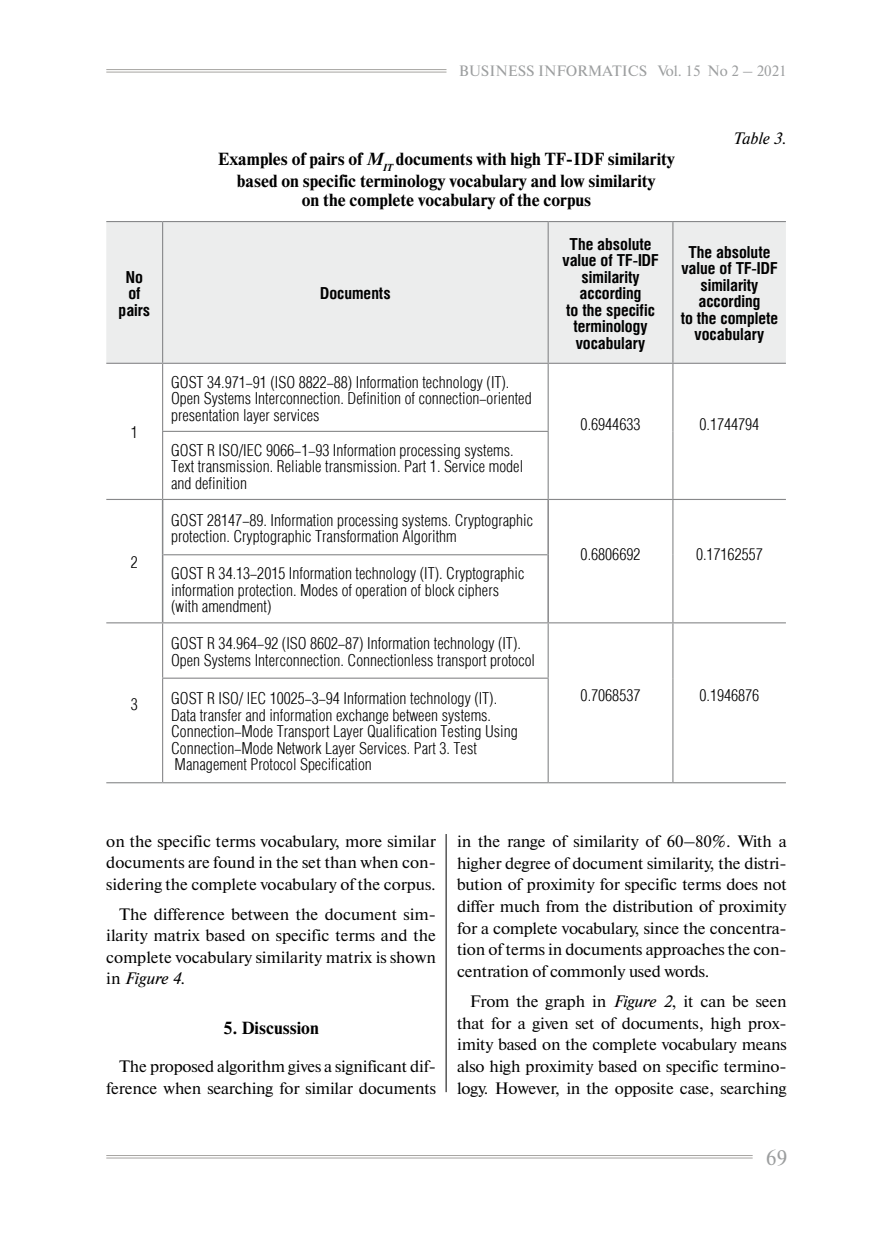
<style>
.page{position:relative;width:893px;height:1234px;background:#fff}
.page>*{position:absolute;margin:0;border:0;box-sizing:border-box;transform-origin:0 0}
.t1{font:21px "Newton C";color:#9c9e9f}
.ТАБЛИЦА_текст{font:300 16.5px/16.5px "Helios Cond";color:#000}
.ТЕКСТ{font:16.5px/21.6px "Newton C";letter-spacing:-.01em;color:#000;text-align:justify}
.Текст_табл_узкий{font:700 16.5px/16.5px "Helios Cond";color:#000;text-align:center}
.Подзаголовок{font:700 16.5px/19.5px "Newton C";color:#000;text-align:center}
.ТАБЛИЦА_слово{font:italic 16.5px "Newton";color:#000}
.t2{font:15px "Newton C";color:#9c9e9f}
.s1{font-style:italic}
</style>
<div class="page">
<hr style="left:106px;top:69px;width:340px;height:1px;background:#a6a4a1">
<hr style="left:106px;top:72px;width:340px;height:1px;background:#a6a4a1">
<hr style="left:106px;top:1154px;width:647px;height:1px;background:#a6a4a1">
<hr style="left:106px;top:1157px;width:647px;height:1px;background:#a6a4a1">
<hr style="left:446px;top:833px;width:1px;height:258px;background:#000">
<div style="left:106px;top:222px;width:680px;height:140px;background:#eceded"></div>
<hr style="left:106px;top:221px;width:57px;height:1px;background:#87888a">
<hr style="left:163px;top:221px;width:385px;height:1px;background:#87888a">
<hr style="left:162px;top:222px;width:1px;height:140px;background:#87888a">
<hr style="left:548px;top:221px;width:125px;height:1px;background:#87888a">
<hr style="left:548px;top:222px;width:1px;height:140px;background:#87888a">
<hr style="left:673px;top:221px;width:113px;height:1px;background:#87888a">
<hr style="left:672px;top:222px;width:1px;height:140px;background:#87888a">
<hr style="left:106px;top:362px;width:57px;height:2px;background:#87888a">
<hr style="left:163px;top:362px;width:385px;height:2px;background:#87888a">
<hr style="left:162px;top:364px;width:1px;height:66px;background:#87888a">
<hr style="left:548px;top:362px;width:125px;height:2px;background:#87888a">
<hr style="left:548px;top:364px;width:1px;height:66px;background:#87888a">
<hr style="left:673px;top:362px;width:113px;height:2px;background:#87888a">
<hr style="left:672px;top:364px;width:1px;height:67px;background:#87888a">
<hr style="left:672px;top:431px;width:1px;height:68px;background:#87888a">
<hr style="left:162px;top:432px;width:1px;height:67px;background:#87888a">
<hr style="left:548px;top:432px;width:1px;height:67px;background:#87888a">
<hr style="left:106px;top:499px;width:57px;height:1px;background:#87888a">
<hr style="left:548px;top:499px;width:125px;height:1px;background:#87888a">
<hr style="left:673px;top:499px;width:113px;height:1px;background:#87888a">
<hr style="left:672px;top:500px;width:1px;height:54px;background:#87888a">
<hr style="left:672px;top:554px;width:1px;height:68px;background:#87888a">
<hr style="left:106px;top:622px;width:57px;height:1px;background:#87888a">
<hr style="left:106px;top:782px;width:57px;height:1px;background:#87888a">
<hr style="left:162px;top:623px;width:1px;height:54px;background:#87888a">
<hr style="left:548px;top:622px;width:125px;height:1px;background:#87888a">
<hr style="left:548px;top:623px;width:1px;height:54px;background:#87888a">
<hr style="left:673px;top:622px;width:113px;height:1px;background:#87888a">
<hr style="left:672px;top:623px;width:1px;height:55px;background:#87888a">
<hr style="left:672px;top:678px;width:1px;height:104px;background:#87888a">
<hr style="left:548px;top:782px;width:125px;height:1px;background:#87888a">
<hr style="left:673px;top:782px;width:113px;height:1px;background:#87888a">
<hr style="left:162px;top:678px;width:1px;height:104px;background:#87888a">
<hr style="left:548px;top:678px;width:1px;height:104px;background:#87888a">
<hr style="left:163px;top:782px;width:385px;height:1px;background:#87888a">
<hr style="left:162px;top:500px;width:1px;height:54px;background:#87888a">
<hr style="left:547px;top:500px;width:2px;height:54px;background:#87888a">
<hr style="left:162px;top:554px;width:1px;height:68px;background:#87888a">
<hr style="left:547px;top:554px;width:2px;height:68px;background:#87888a">
<hr style="left:162px;top:430px;width:387px;height:2px;background:#87888a">
<hr style="left:163px;top:499px;width:385px;height:1px;background:#87888a">
<hr style="left:163px;top:554px;width:384px;height:1px;background:#87888a">
<hr style="left:163px;top:622px;width:385px;height:1px;background:#87888a">
<hr style="left:162px;top:677px;width:387px;height:1px;background:#87888a">
<p class="t2" style="left:459px;top:62px;width:329px">BUSINESS INFORMATICS Vol. 15 No 2 – 2021</p>
<p class="Текст_табл_узкий" style="left:119px;top:268px;width:33px">No of pairs</p>
<p class="ТАБЛИЦА_текст" style="left:131px;top:424px;width:9px">1</p>
<p class="ТАБЛИЦА_текст" style="left:131px;top:553px;width:9px">2</p>
<p class="ТАБЛИЦА_текст" style="left:131px;top:695px;width:9px">3</p>
<p class="Подзаголовок" style="left:218px;top:149px;width:459px">Examples of pairs of <span class="s1">M</span><sub>IT</sub> documents with high TF-IDF similarity</p>
<p class="Подзаголовок" style="left:237px;top:171px;width:420px">based on specific terminology vocabulary and low similarity on the complete vocabulary of the corpus</p>
<p class="ТАБЛИЦА_слово" style="left:733px;top:127px;width:55px">Table 3.</p>
<p class="Текст_табл_узкий" style="left:320px;top:284px;width:72px">Documents</p>
<p class="ТАБЛИЦА_текст" style="left:171px;top:373px;width:362px">GOST 34.971-91 (ISO 8822-88) Information technology (IT).<br>Open Systems Interconnection. Definition of connection-oriented presentation layer services</p>
<p class="ТАБЛИЦА_текст" style="left:171px;top:441px;width:354px">GOST R ISO/IEC 9066-1-93 Information processing systems.<br>Text transmission. Reliable transmission. Part 1. Service model and definition</p>
<p class="ТАБЛИЦА_текст" style="left:171px;top:511px;width:363px">GOST 28147-89. Information processing systems. Cryptographic protection. Cryptographic Transformation Algorithm</p>
<p class="ТАБЛИЦА_текст" style="left:171px;top:565px;width:355px">GOST R 34.13-2015 Information technology (IT). Cryptographic information protection. Modes of operation of block ciphers (with amendment)</p>
<p class="Текст_табл_узкий" style="left:562px;top:235px;width:98px">The absolute value of TF-IDF similarity according<br>to the specific terminology</p>
<p class="Текст_табл_узкий" style="left:576px;top:334px;width:71px">vocabulary</p>
<p class="Текст_табл_узкий" style="left:681px;top:243px;width:99px">The absolute value of TF-IDF similarity according<br>to the complete vocabulary</p>
<p class="ТАБЛИЦА_текст" style="left:581px;top:415px;width:61px">0.6944633</p>
<p class="ТАБЛИЦА_текст" style="left:699px;top:415px;width:61px">0.1744794</p>
<p class="ТАБЛИЦА_текст" style="left:581px;top:545px;width:61px">0.6806692</p>
<p class="ТАБЛИЦА_текст" style="left:696px;top:545px;width:68px">0.17162557</p>
<p class="ТАБЛИЦА_текст" style="left:171px;top:634px;width:365px">GOST R 34.964-92 (ISO 8602-87) Information technology (IT).<br>Open Systems Interconnection. Connectionless transport protocol</p>
<p class="ТАБЛИЦА_текст" style="left:171px;top:690px;width:328px">GOST R ISO/ IEC 10025-3-94 Information technology (IT).</p>
<p class="ТАБЛИЦА_текст" style="left:581px;top:687px;width:61px">0.7068537</p>
<p class="ТАБЛИЦА_текст" style="left:699px;top:687px;width:61px">0.1946876</p>
<p class="ТАБЛИЦА_текст" style="left:171px;top:706px;width:348px">Data transfer and information exchange between systems.<br>Connection-Mode Transport Layer Qualification Testing Using Connection-Mode Network Layer Services. Part 3. Test Management Protocol Specification</p>
<p class="ТЕКСТ" style="left:106px;top:830px;width:331px">on the specific terms vocabulary, more similar documents are found in the set than when con&shy;sidering the complete vocabulary of the corpus.</p>
<p class="ТЕКСТ" style="left:106px;top:903px;width:331px;text-indent:13px">The difference between the document sim&shy;ilarity matrix based on specific terms and the complete vocabulary similarity matrix is shown in <span class="s1">Figure 4</span>.</p>
<p class="Подзаголовок" style="left:223px;top:1017px;width:97px">5. Discussion</p>
<p class="ТЕКСТ" style="left:106px;top:1055px;width:331px;text-align:right">The proposed algorithm gives a significant dif&shy;ference when searching for similar documents</p>
<p class="ТЕКСТ" style="left:457px;top:830px;width:331px">in the range of similarity of 60–80%. With a higher degree of document similarity, the distri&shy;bution of proximity for specific terms does not differ much from the distribution of proximity for a complete vocabulary, since the concentra&shy;tion of terms in documents approaches the con&shy;centration of commonly used words.</p>
<p class="ТЕКСТ" style="left:457px;top:990px;width:331px;text-indent:13px">From the graph in <span class="s1">Figure 2</span>, it can be seen that for a given set of documents, high prox&shy;imity based on the complete vocabulary means also high proximity based on specific termino&shy;logy. However, in the opposite case, searching</p>
<p class="t1" style="left:766px;top:1145px;width:23px">69</p>
</div>
